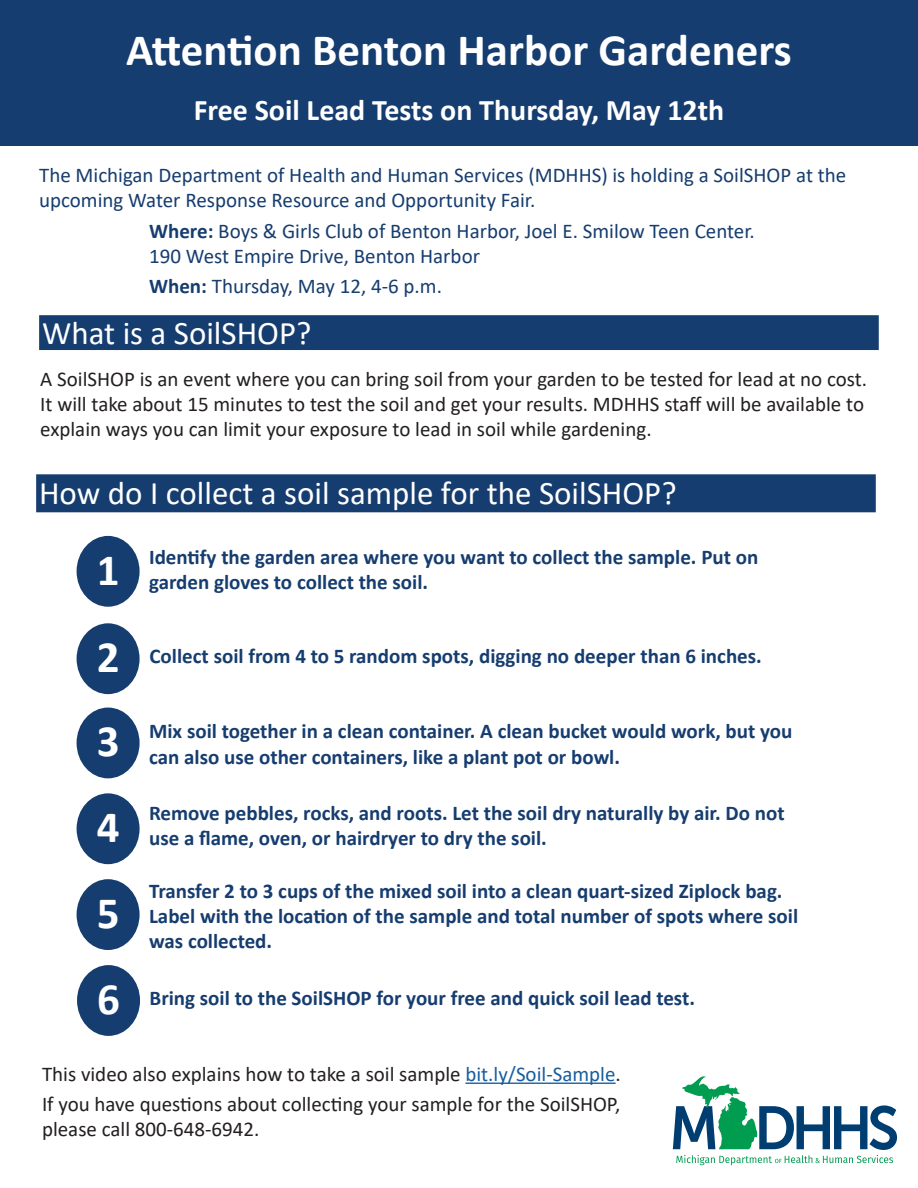
<style>
.page{position:relative;width:918px;height:1188px;background:#fff}
.page>*{position:absolute;margin:0;border:0;box-sizing:border-box;transform-origin:0 0}
.t1{font:700 45px "Calibri";color:#fff}
.t2{font:33px "Calibri";color:#fff}
.t3{font:700 30px "Calibri";color:#fff}
.t4{font:700 21px/25.2px "Calibri";color:#163d6f}
.t5{font:21px/25.2px "Calibri";color:#231f20}
.t6{font:21px/25.2px "Calibri";color:#163d6f}
.s1{font-weight:700}
.s2{color:#175d9e}
</style>
<div class="page">
<div style="left:0;top:0;width:918px;height:146px;background:#163d6f"></div>
<div style="left:39px;top:315px;width:840px;height:35px;background:#163d6f"></div>
<div style="left:36px;top:474px;width:840px;height:38px;background:#163d6f"></div>
<div style="left:77px;top:536px;width:63px;height:71px;background:#163d6f;border-radius:50%"></div>
<div style="left:77px;top:793px;width:63px;height:71px;background:#163d6f;border-radius:50%"></div>
<div style="left:77px;top:708px;width:63px;height:70px;background:#163d6f;border-radius:50%"></div>
<div style="left:77px;top:623px;width:63px;height:71px;background:#163d6f;border-radius:50%"></div>
<div style="left:77px;top:879px;width:63px;height:71px;background:#163d6f;border-radius:50%"></div>
<hr style="left:465px;top:1083px;width:151px;height:1px;background:#175d9e">
<div style="left:77px;top:965px;width:63px;height:71px;background:#163d6f;border-radius:50%"></div>
<svg style="left:673px;top:1076px;width:224px;height:89px"></svg>
<p class="t1" style="left:126px;top:18px;width:667px">Attention Benton Harbor Gardeners</p>
<p class="t3" style="left:194px;top:89px;width:532px">Free Soil Lead Tests on Thursday, May 12th</p>
<p class="t6" style="left:39px;top:162px;width:809px">The Michigan Department of Health and Human Services (MDHHS) is holding a SoilSHOP at the upcoming Water Response Resource and Opportunity Fair.</p>
<p class="t6" style="left:149px;top:218px;width:607px"><span class="s1">Where:</span> Boys &amp; Girls Club of Benton Harbor, Joel E. Smilow Teen Center.<br>190 West Empire Drive, Benton Harbor</p>
<p class="t6" style="left:149px;top:273px;width:294px"><span class="s1">When:</span> Thursday, May 12, 4-6 p.m.</p>
<p class="t2" style="left:42px;top:310px;width:271px">What is a SoilSHOP?</p>
<p class="t5" style="left:40px;top:366px;width:828px">A SoilSHOP is an event where you can bring soil from your garden to be tested for lead at no cost.<br>It will take about 15 minutes to test the soil and get your results. MDHHS staff will be available to explain ways you can limit your exposure to lead in soil while gardening.</p>
<p class="t2" style="left:39px;top:470px;width:639px">How do I collect a soil sample for the SoilSHOP?</p>
<p class="t1" style="left:97px;top:538px;width:24px">1</p>
<p class="t1" style="left:97px;top:625px;width:24px">2</p>
<p class="t1" style="left:97px;top:710px;width:24px">3</p>
<p class="t1" style="left:97px;top:795px;width:24px">4</p>
<p class="t1" style="left:97px;top:881px;width:24px">5</p>
<p class="t4" style="left:149px;top:544px;width:611px">Identify the garden area where you want to collect the sample. Put on garden gloves to collect the soil.</p>
<p class="t4" style="left:150px;top:643px;width:614px">Collect soil from 4 to 5 random spots, digging no deeper than 6 inches.</p>
<p class="t4" style="left:149px;top:718px;width:645px">Mix soil together in a clean container. A clean bucket would work, but you can also use other containers, like a plant pot or bowl.</p>
<p class="t4" style="left:149px;top:800px;width:637px">Remove pebbles, rocks, and roots. Let the soil dry naturally by air. Do not use a flame, oven, or hairdryer to dry the soil.</p>
<p class="t4" style="left:149px;top:878px;width:651px">Transfer 2 to 3 cups of the mixed soil into a clean quart-sized Ziplock bag.<br>Label with the location of the sample and total number of spots where soil was collected.</p>
<p class="t1" style="left:97px;top:967px;width:24px">6</p>
<p class="t4" style="left:150px;top:985px;width:547px">Bring soil to the SoilSHOP for your free and quick soil lead test.</p>
<p class="t5" style="left:42px;top:1061px;width:580px">This video also explains how to take a soil sample <span class="s2">bit.ly/Soil-Sample</span>.</p>
<p class="t5" style="left:42px;top:1090px;width:580px">If you have questions about collecting your sample for the SoilSHOP, please call 800-648-6942.</p>
</div>
